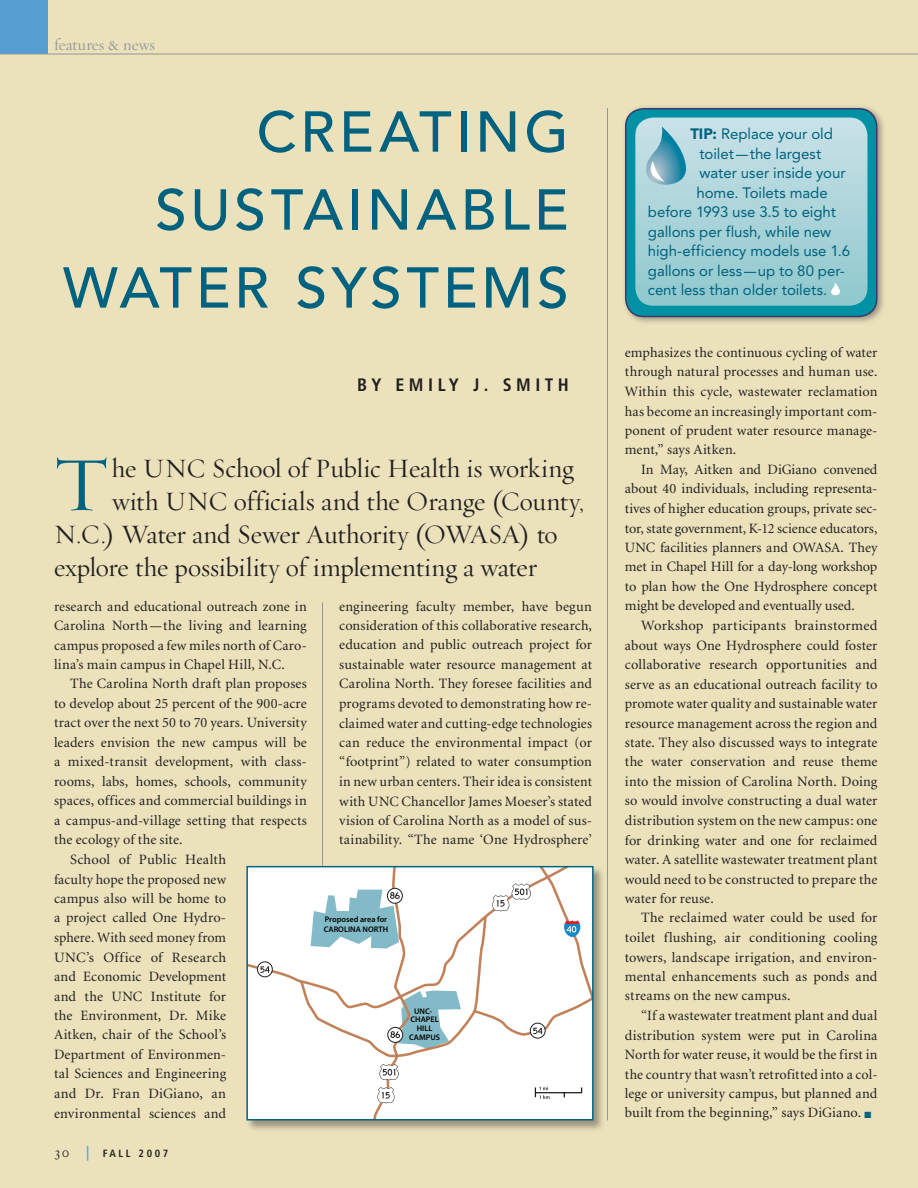
<style>
.page{position:relative;width:918px;height:1188px;background:#ebe2bc}
.page>*{position:absolute;margin:0;border:0;box-sizing:border-box;transform-origin:0 0}
.t1{font:78.45px "Requiem Display HTF Roman";color:#00627f}
.t2{font:500 57px/78px "Avenir";letter-spacing:.07em;color:#00627f;text-align:right}
.t3{font:27px/33px "Requiem Display HTF Roman";letter-spacing:-.005em;color:#231f20}
.t4{font:700 condensed 18px "Frutiger";letter-spacing:.25em;color:#231f20}
.t5{font:16.5px "Requiem Display HTF Roman";letter-spacing:.005em;color:#939598}
.t6{font:15px "Avenir";letter-spacing:-.005em;color:#00627f}
.t7{font:14.25px/19.5px "Minion";letter-spacing:.01em;color:#231f20;text-align:justify}
.t8{font:700 condensed 10.5px "Frutiger";letter-spacing:.25em;color:#231f20}
.t9{font:600 8.1px/8.7px "Myriad Pro";color:#000}
.s1{font-size:15px;color:#58a5db}
.s2{font-weight:900}
.s3{color:#00627f}
</style>
<div class="page">
<hr style="left:607px;top:108px;width:1px;height:1012px;background:#939598">
<div style="left:0;top:0;width:47px;height:54px;background:#569fd3"></div>
<hr style="left:0;top:54px;width:918px;height:1px;background:#939598">
<div style="left:246px;top:865px;width:365px;height:272px;background:#231f20;opacity:.4"></div>
<div style="left:248px;top:868px;width:344px;height:250px;background:#fff"></div>
<svg style="left:534px;top:1086px;width:49px;height:13px"></svg>
<svg style="left:377px;top:1087px;width:18px;height:17px"></svg>
<svg style="left:564px;top:920px;width:16px;height:17px"></svg>
<svg style="left:379px;top:1064px;width:20px;height:17px"></svg>
<svg style="left:492px;top:883px;width:39px;height:29px"></svg>
<svg style="left:530px;top:1023px;width:15px;height:15px"></svg>
<div style="left:530px;top:1023px;width:15px;height:15px;border:1px solid #221f1f;border-radius:50%"></div>
<svg style="left:533px;top:1028px;width:9px;height:6px"></svg>
<svg style="left:257px;top:962px;width:15px;height:15px"></svg>
<div style="left:257px;top:962px;width:16px;height:15px;border:1px solid #221f1f;border-radius:50%"></div>
<svg style="left:260px;top:966px;width:10px;height:7px"></svg>
<div style="left:387px;top:888px;width:16px;height:16px;border:1px solid #221f1f;border-radius:50%"></div>
<svg style="left:311px;top:890px;width:89px;height:59px;background:#a7ccd4"></svg>
<div style="left:388px;top:1027px;width:15px;height:16px;border:1px solid #221f1f;border-radius:50%"></div>
<svg style="left:390px;top:991px;width:71px;height:58px;background:#b1ccd0"></svg>
<div style="left:246px;top:866px;width:348px;height:254px;border:1px solid #00627f"></div>
<div style="left:621px;top:104px;width:270px;height:227px;background:#231f20;opacity:.4"></div>
<div style="left:626px;top:109px;width:251px;height:208px;background:#0091a5;border-radius:18px"></div>
<div style="left:625px;top:108px;width:253px;height:209px;border:2px solid #393b6e;border-radius:18px"></div>
<svg style="left:635px;top:118px;width:232px;height:188px;background:#a7d2d8"></svg>
<hr style="left:322px;top:602px;width:1px;height:264px;background:#939598">
<p class="t5" style="left:54px;top:35px;width:103px">features &amp; news</p>
<h2 class="t2" style="left:63px;top:94px;width:507px">CREATING<br>SUSTAINABLE<br>WATER SYSTEMS</h2>
<p class="t4" style="left:357px;top:374px;width:213px">By E mily J. Smith</p>
<h1 class="t1" style="left:54px;top:438px;width:51px">T</h1>
<h3 class="t3" style="left:112px;top:453px;width:52px">he UNC</h3>
<h3 class="t3" style="left:212px;top:453px;width:364px">School of Public Health is working</h3>
<h3 class="t3" style="left:54px;top:486px;width:532px;text-indent:180px">officials and the Orange (County,<br>N.C .) Water and Sewer Authority (OWASA) to explore the possibility of implementing a water</h3>
<p class="t7" style="left:54px;top:597px;width:254px">research and educational outreach zone in Carolina North—the living and learning campus proposed a few miles north of Caro&shy;lina’s main campus in Chapel Hill, N.C.</p>
<p class="t7" style="left:70px;top:675px;width:238px">The Carolina North draft plan proposes</p>
<p class="t7" style="left:54px;top:694px;width:254px">to develop about 25 percent of the 900-acre</p>
<p class="t7" style="left:54px;top:714px;width:254px">tract over the next 50 to 70 years. University</p>
<p class="t7" style="left:54px;top:733px;width:254px">leaders envision the new campus will be</p>
<p class="t7" style="left:54px;top:753px;width:254px">a mixed-transit development, with class-</p>
<p class="t7" style="left:54px;top:772px;width:254px">rooms, labs, homes, schools, community</p>
<p class="t7" style="left:54px;top:792px;width:254px">spaces, offices and commercial buildings in</p>
<p class="t7" style="left:54px;top:811px;width:254px">a campus-and-village setting that respects</p>
<p class="t7" style="left:54px;top:831px;width:130px">the ecology of the site.</p>
<p class="t7" style="left:70px;top:850px;width:157px">School of Public Health</p>
<p class="t7" style="left:54px;top:870px;width:174px">faculty hope the proposed new</p>
<p class="t7" style="left:54px;top:889px;width:174px">campus also will be home to</p>
<p class="t7" style="left:54px;top:909px;width:174px">a project called One Hydro-</p>
<p class="t7" style="left:54px;top:928px;width:174px">sphere. With seed money from</p>
<p class="t7" style="left:54px;top:948px;width:174px">UNC’s Office of Research</p>
<p class="t7" style="left:54px;top:967px;width:174px">and Economic Development</p>
<p class="t7" style="left:54px;top:987px;width:174px">and the UNC Institute for</p>
<p class="t7" style="left:54px;top:1006px;width:174px">the Environment, Dr. Mike</p>
<p class="t7" style="left:54px;top:1026px;width:174px">Aitken, chair of the School’s</p>
<p class="t7" style="left:54px;top:1045px;width:174px">Department of Environmen-</p>
<p class="t7" style="left:54px;top:1065px;width:174px">tal Sciences and Engineering</p>
<p class="t7" style="left:54px;top:1084px;width:174px">and Dr. Fran DiGiano, an</p>
<p class="t7" style="left:54px;top:1104px;width:174px">environmental sciences and</p>
<h3 class="t3" style="left:112px;top:486px;width:74px">with UNC</h3>
<p class="t7" style="left:339px;top:597px;width:254px">engineering faculty member, have begun consideration of this collaborative research, education and public outreach project for sustainable water resource management at Carolina North. They foresee facilities and programs devoted to demonstrating how re&shy;claimed water and cutting-edge technologies can reduce the environmental impact (or “footprint”) related to water consumption in new urban centers. Their idea is consistent with UNC Chancellor James Moeser’s stated vision of Carolina North as a model of sus&shy;tainability. “The name ‘One Hydrosphere’</p>
<p class="t9" style="left:324px;top:914px;width:66px;line-height:9.8px">Proposed area for<br>CAROLINA NORTH</p>
<p class="t9" style="left:409px;top:1006px;width:33px;text-align:center">UNC-<br>CHAPEL<br>HILL<br>CAMPUS</p>
<p class="t8" style="left:86px;top:1148px;width:32px"><span class="s1">|</span> FALL</p>
<p class="t8" style="left:139px;top:1148px;width:31px">2007</p>
<p class="t6" style="left:690px;top:125px;width:144px"><span class="s2">TIP:</span> Replace your old</p>
<p class="t6" style="left:699px;top:145px;width:123px">toilet—the largest</p>
<p class="t6" style="left:699px;top:164px;width:148px">water user inside your</p>
<p class="t6" style="left:696px;top:184px;width:133px">home. Toilets made</p>
<p class="t6" style="left:648px;top:203px;width:190px">before 1993 use 3.5 to eight</p>
<p class="t6" style="left:648px;top:223px;width:185px">gallons per flush, while new</p>
<p class="t6" style="left:648px;top:242px;width:204px">high-efficiency models use 1.6</p>
<p class="t6" style="left:648px;top:262px;width:199px">gallons or less—up to 80 per-</p>
<p class="t6" style="left:648px;top:281px;width:181px">cent less than older toilets.</p>
<p class="t7" style="left:625px;top:343px;width:254px">emphasizes the continuous cycling of water through natural processes and human use.<br>Within this cycle, wastewater reclamation has become an increasingly important com&shy;ponent of prudent water resource manage&shy;ment,” says Aitken.</p>
<p class="t7" style="left:625px;top:460px;width:254px;text-indent:16px">In May, Aitken and DiGiano convened about 40 individuals, including representa&shy;tives of higher education groups, private sec&shy;tor, state government, K-12 science educators, UNC facilities planners and OWASA. They met in Chapel Hill for a day-long workshop to plan how the One Hydrosphere concept might be developed and eventually used.</p>
<p class="t7" style="left:625px;top:616px;width:254px;text-indent:16px">Workshop participants brainstormed about ways One Hydrosphere could foster collaborative research opportunities and serve as an educational outreach facility to promote water quality and sustainable water resource management across the region and state. They also discussed ways to integrate the water conservation and reuse theme into the mission of Carolina North. Doing so would involve constructing a dual water distribution system on the new campus: one for drinking water and one for reclaimed water. A satellite wastewater treatment plant would need to be constructed to prepare the water for reuse.</p>
<p class="t7" style="left:625px;top:909px;width:254px;text-indent:16px">The reclaimed water could be used for toilet flushing, air conditioning cooling towers, landscape irrigation, and environ&shy;mental enhancements such as ponds and streams on the new campus.</p>
<p class="t7" style="left:625px;top:1006px;width:254px;text-indent:16px">“If a wastewater treatment plant and dual distribution system were put in Carolina North for water reuse, it would be the first in the country that wasn’t retrofitted into a col&shy;lege or university campus, but planned and built from the beginning,” says DiGiano. <span class="s3">■</span></p>
</div>
